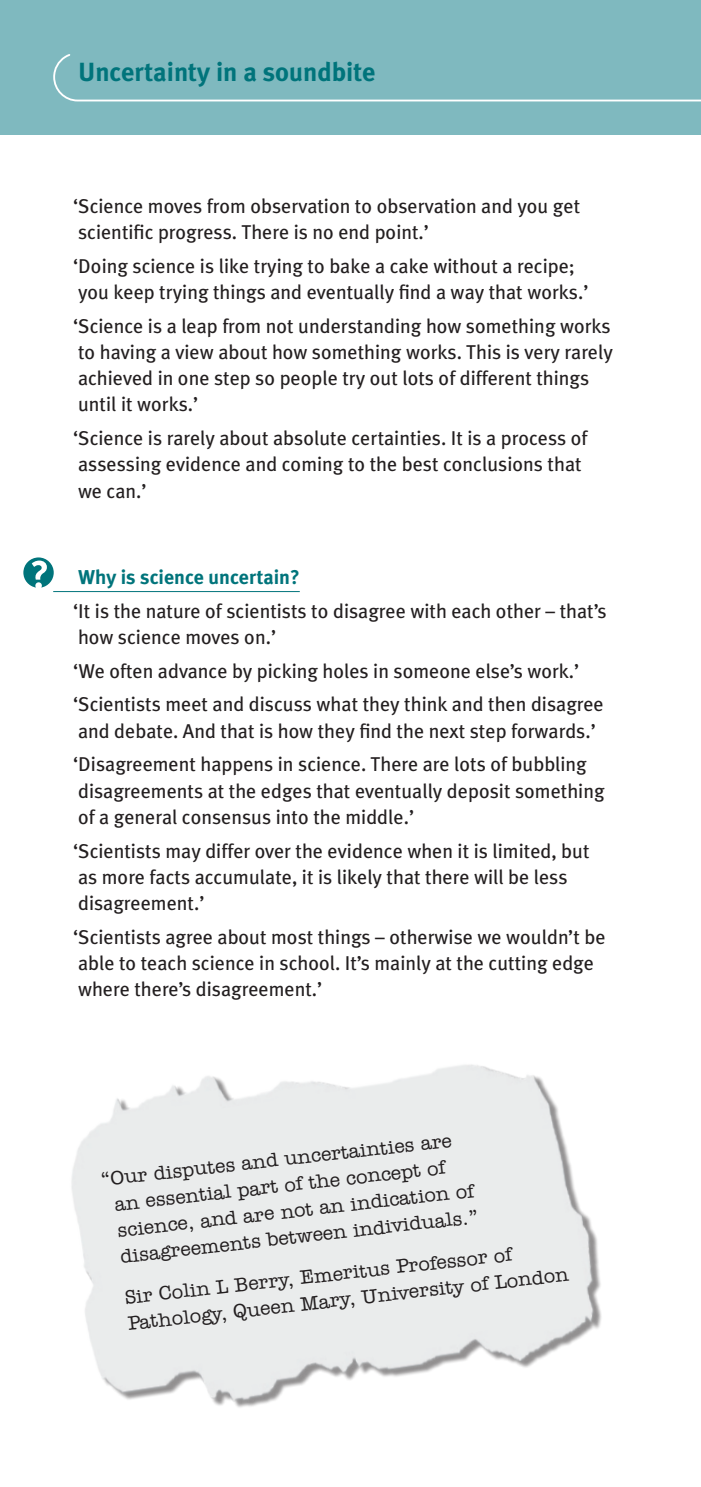
<style>
.page{position:relative;width:701px;height:1487px;background:#fff}
.page>*{position:absolute;margin:0;border:0;box-sizing:border-box;transform-origin:0 0}
.t1{font:700 26.25px "Meta Plus";color:#00747b}
.t2{font:20px/26.2px "Meta Plus";color:#231f20}
.t3{font:500 20px/26.2px "Amer Typewriter IT Cby BT";color:#231f20}
.t4{font:700 20px "Meta Plus";color:#00747b}
</style>
<div class="page">
<div style="left:0;top:0;width:700px;height:135px;background:#7fb9bf"></div>
<hr style="left:53px;top:591px;width:246px;height:1px;background:#00747b">
<svg style="left:23px;top:557px;width:31px;height:31px"></svg>
<svg style="left:53px;top:54px;width:647px;height:48px"></svg>
<img style="left:71px;top:1064px;width:531px;height:344px">
<h1 class="t1" style="left:78px;top:57px;width:299px">Uncertainty in a soundbite</h1>
<p class="t2" style="left:73px;top:192px;width:508px">‘Science moves from observation to observation and you get scientific progress. There is no end point.’</p>
<p class="t2" style="left:73px;top:252px;width:516px">‘Doing science is like trying to bake a cake without a recipe; you keep trying things and eventually find a way that works.’</p>
<p class="t2" style="left:73px;top:312px;width:541px">‘Science is a leap from not understanding how something works to having a view about how something works. This is very rarely achieved in one step so people try out lots of different things until it works.’</p>
<p class="t2" style="left:73px;top:425px;width:515px">‘Science is rarely about absolute certainties. It is a process of assessing evidence and coming to the best conclusions that we can.’</p>
<p class="t4" style="left:78px;top:565px;width:223px">Why is science uncertain?</p>
<p class="t2" style="left:73px;top:597px;width:534px">‘It is the nature of scientists to disagree with each other – that’s how science moves on.’</p>
<p class="t2" style="left:73px;top:653px;width:532px;line-height:33.8px">‘We often advance by picking holes in someone else’s work.’ ‘Scientists meet and discuss what they think and then disagree</p>
<p class="t2" style="left:73px;top:713px;width:524px;line-height:33.8px">and debate. And that is how they find the next step forwards.’ ‘Disagreement happens in science. There are lots of bubbling</p>
<p class="t2" style="left:78px;top:777px;width:527px">disagreements at the edges that eventually deposit something of a general consensus into the middle.’</p>
<p class="t2" style="left:73px;top:837px;width:517px">‘Scientists may differ over the evidence when it is limited, but as more facts accumulate, it is likely that there will be less disagreement.’</p>
<p class="t2" style="left:73px;top:923px;width:533px">‘Scientists agree about most things – otherwise we wouldn’t be able to teach science in school. It’s mainly at the cutting edge where there’s disagreement.’</p>
<p class="t3" style="left:110px;top:1163px;width:361px;text-indent:-11px;rotate:-6deg">“Our disputes and uncertainties are an essential part of the concept of science, and are not an indication of disagreements between individuals.”</p>
<p class="t3" style="left:123px;top:1282px;width:444px;rotate:-6deg">Sir Colin L Berry, Emeritus Professor of<br>Pathology, Queen Mary, University of London</p>
</div>
